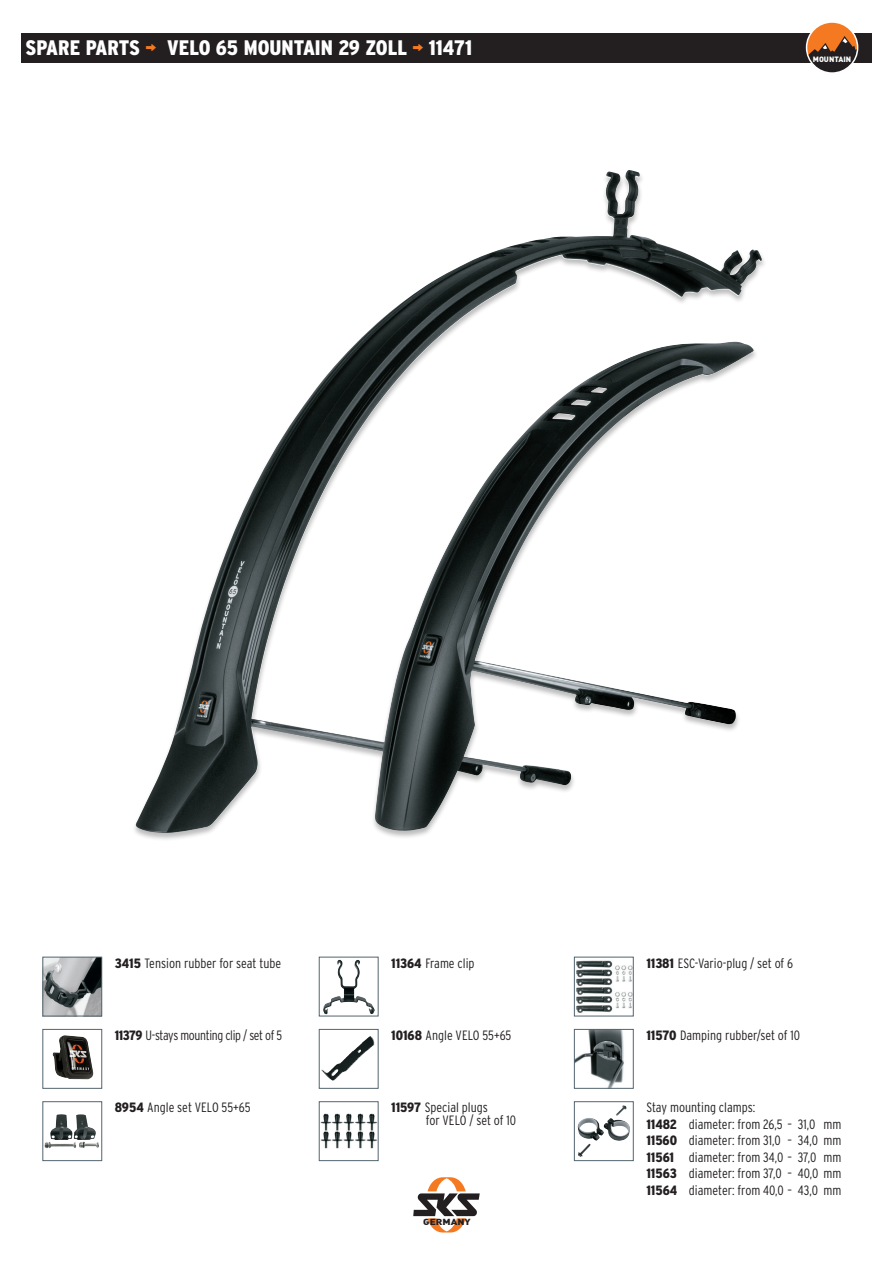
<style>
.page{position:relative;width:893px;height:1263px;background:#fff}
.page>*{position:absolute;margin:0;border:0;box-sizing:border-box;transform-origin:0 0}
.t1{font:900 condensed 21px "Interstate";color:#fff}
.t2{font:300 condensed 13.5px/16.5px "Interstate";color:#231f20}
.t3{font:300 condensed 13.5px "Interstate";letter-spacing:-.025em;color:#231f20}
.t4{font:8.7px "DIN Black Alternate";color:#231f20;scale:1.17 1}
.t5{font:7.65px "DIN Black Alternate";color:#fff}
.s1{color:#f47921}
.s2{font-weight:900}
</style>
<div class="page">
<div style="left:21px;top:34px;width:851px;height:29px;background:#231f20"></div>
<svg style="left:413px;top:1177px;width:67px;height:55px"></svg>
<div style="left:132px;top:170px;width:635px;height:672px;background:#231f20;opacity:.3"></div>
<img style="left:133px;top:171px;width:602px;height:662px">
<div style="left:806px;top:22px;width:52px;height:51px;background:#f47921;border-radius:50%"></div>
<svg style="left:806px;top:36px;width:52px;height:35px"></svg>
<div style="left:806px;top:21px;width:52px;height:53px;border:2px solid #fff;border-radius:50%"></div>
<img style="left:45px;top:959px;width:55px;height:55px">
<div style="left:43px;top:957px;width:59px;height:59px;border:1px solid #53656e"></div>
<img style="left:323px;top:960px;width:52px;height:54px">
<img style="left:321px;top:1036px;width:54px;height:45px">
<div style="left:319px;top:1029px;width:59px;height:60px;border:1px solid #53656e"></div>
<img style="left:50px;top:1114px;width:46px;height:34px">
<div style="left:43px;top:1101px;width:59px;height:60px;border:1px solid #53656e"></div>
<div style="left:43px;top:1029px;width:59px;height:60px;background:#fff;border:1px solid #53656e"></div>
<img style="left:53px;top:1035px;width:40px;height:44px">
<img style="left:576px;top:1031px;width:48px;height:56px">
<div style="left:574px;top:1029px;width:60px;height:60px;border:1px solid #53656e"></div>
<div style="left:574px;top:1101px;width:60px;height:60px;border:1px solid #53656e"></div>
<img style="left:578px;top:1105px;width:48px;height:36px">
<img style="left:321px;top:1113px;width:55px;height:36px">
<div style="left:319px;top:1101px;width:59px;height:60px;border:1px solid #53656e"></div>
<img style="left:576px;top:960px;width:56px;height:53px">
<div style="left:574px;top:957px;width:60px;height:59px;border:1px solid #53656e"></div>
<h1 class="t1" style="left:26px;top:36px;width:448px">SPARE PARTS <span class="s1">¬</span> VELO 65 MOUNTAIN 29 ZOLL <span class="s1">¬</span> 11471</h1>
<p class="t5" style="left:813px;top:54px;width:40px">MOUNTAIN</p>
<p class="t2" style="left:115px;top:954px;width:168px"><span class="s2">3415</span> Tension rubber for seat tube</p>
<p class="t2" style="left:391px;top:954px;width:85px"><span class="s2">11364</span> Frame clip</p>
<p class="t2" style="left:646px;top:954px;width:148px"><span class="s2">11381</span> ESC-Vario-plug / set of 6</p>
<p class="t3" style="left:115px;top:1028px;width:169px"><span class="s2">11379</span> U-stays mounting clip / set of 5</p>
<p class="t2" style="left:391px;top:1027px;width:122px"><span class="s2">10168</span> Angle VELO 55+65</p>
<p class="t2" style="left:646px;top:1027px;width:155px"><span class="s2">11570</span> Damping rubber/set of 10</p>
<p class="t2" style="left:115px;top:1099px;width:137px"><span class="s2">8954</span> Angle set VELO 55+65</p>
<p class="t2" style="left:426px;top:1101px;width:92px;line-height:13.2px;text-indent:-35px"><span class="s2">11597</span> Special plugs<br>for VELO / set of 10</p>
<p class="t4" style="left:423px;top:1215px;width:42px">GERMANY</p>
<p class="t2" style="left:646px;top:1099px;width:197px">Stay mounting clamps:<br><span class="s2">11482</span> diameter: from 26,5 – 31,0 mm<br><span class="s2">11560</span> diameter: from 31,0 – 34,0 mm<br><span class="s2">11561</span> diameter: from 34,0 – 37,0 mm<br><span class="s2">11563</span> diameter: from 37,0 – 40,0 mm<br><span class="s2">11564</span> diameter: from 40,0 – 43,0 mm</p>
</div>
